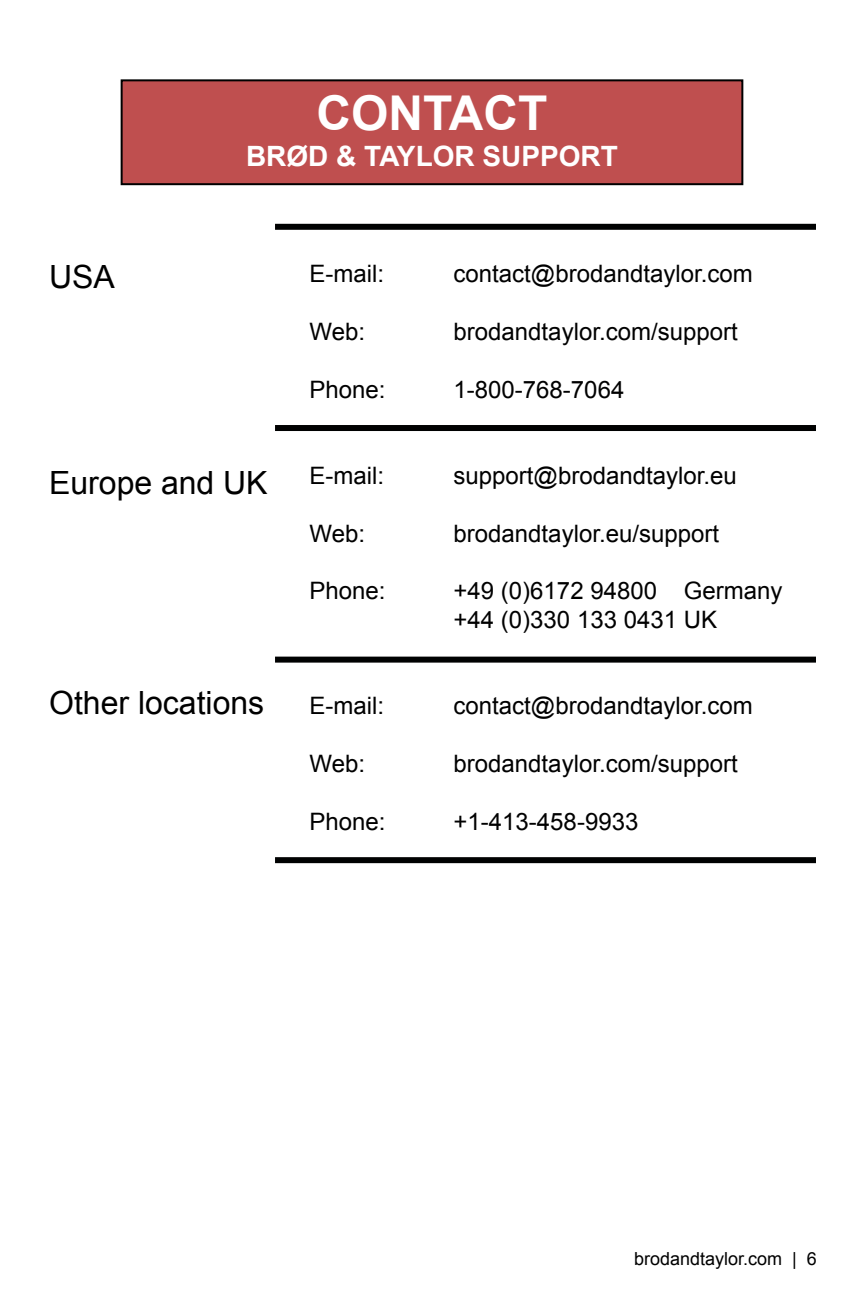
<style>
.page{position:relative;width:864px;height:1296px;background:#fff}
.page>*{position:absolute;margin:0;border:0;box-sizing:border-box;transform-origin:0 0}
.t1{font:700 48px "Arial";color:#fff}
.t2{font:32px "Arial";color:#000}
.t3{font:700 28px "Arial";color:#fff}
.t4{font:24px/28.8px "Arial";color:#000}
.t5{font:18px "Arial";color:#000}
</style>
<div class="page">
<div style="left:122px;top:80px;width:620px;height:104px;background:#bf4f4f"></div>
<div style="left:121px;top:79px;width:622px;height:106px;border:2px solid #000"></div>
<div style="left:275px;top:425px;width:541px;height:6px;background:#000101"></div>
<div style="left:275px;top:224px;width:541px;height:6px;background:#000101"></div>
<div style="left:275px;top:657px;width:541px;height:6px;background:#000101"></div>
<div style="left:275px;top:857px;width:541px;height:6px;background:#000101"></div>
<h2 class="t2" style="left:49px;top:256px;width:67px">USA</h2>
<h1 class="t1" style="left:316px;top:82px;width:233px">CONTACT</h1>
<p class="t3" style="left:246px;top:138px;width:373px">BRØD &amp; TAYLOR SUPPORT</p>
<p class="t4" style="left:310px;top:260px;width:76px">E-mail:</p>
<p class="t4" style="left:454px;top:260px;width:301px">contact@brodandtaylor.com</p>
<p class="t4" style="left:310px;top:317px;width:57px">Web:</p>
<p class="t4" style="left:454px;top:317px;width:286px">brodandtaylor.com/support</p>
<p class="t4" style="left:310px;top:375px;width:78px">Phone:</p>
<p class="t4" style="left:454px;top:375px;width:172px">1-800-768-7064</p>
<h2 class="t2" style="left:49px;top:462px;width:220px">Europe and UK</h2>
<h2 class="t2" style="left:49px;top:682px;width:217px">Other locations</h2>
<p class="t4" style="left:310px;top:461px;width:76px">E-mail:</p>
<p class="t4" style="left:454px;top:461px;width:285px">support@brodandtaylor.eu</p>
<p class="t4" style="left:310px;top:519px;width:57px">Web:</p>
<p class="t4" style="left:454px;top:519px;width:267px">brodandtaylor.eu/support</p>
<p class="t4" style="left:310px;top:577px;width:78px">Phone:</p>
<p class="t4" style="left:454px;top:577px;width:330px">+49 (0)6172 94800 Germany +44 (0)330 133 0431 UK</p>
<p class="t4" style="left:310px;top:692px;width:76px">E-mail:</p>
<p class="t4" style="left:454px;top:692px;width:301px">contact@brodandtaylor.com</p>
<p class="t4" style="left:310px;top:749px;width:57px">Web:</p>
<p class="t4" style="left:454px;top:749px;width:286px">brodandtaylor.com/support</p>
<p class="t4" style="left:310px;top:807px;width:78px">Phone:</p>
<p class="t4" style="left:454px;top:807px;width:186px">+1-413-458-9933</p>
<p class="t5" style="left:634px;top:1247px;width:184px">brodandtaylor.com | 6</p>
</div>
